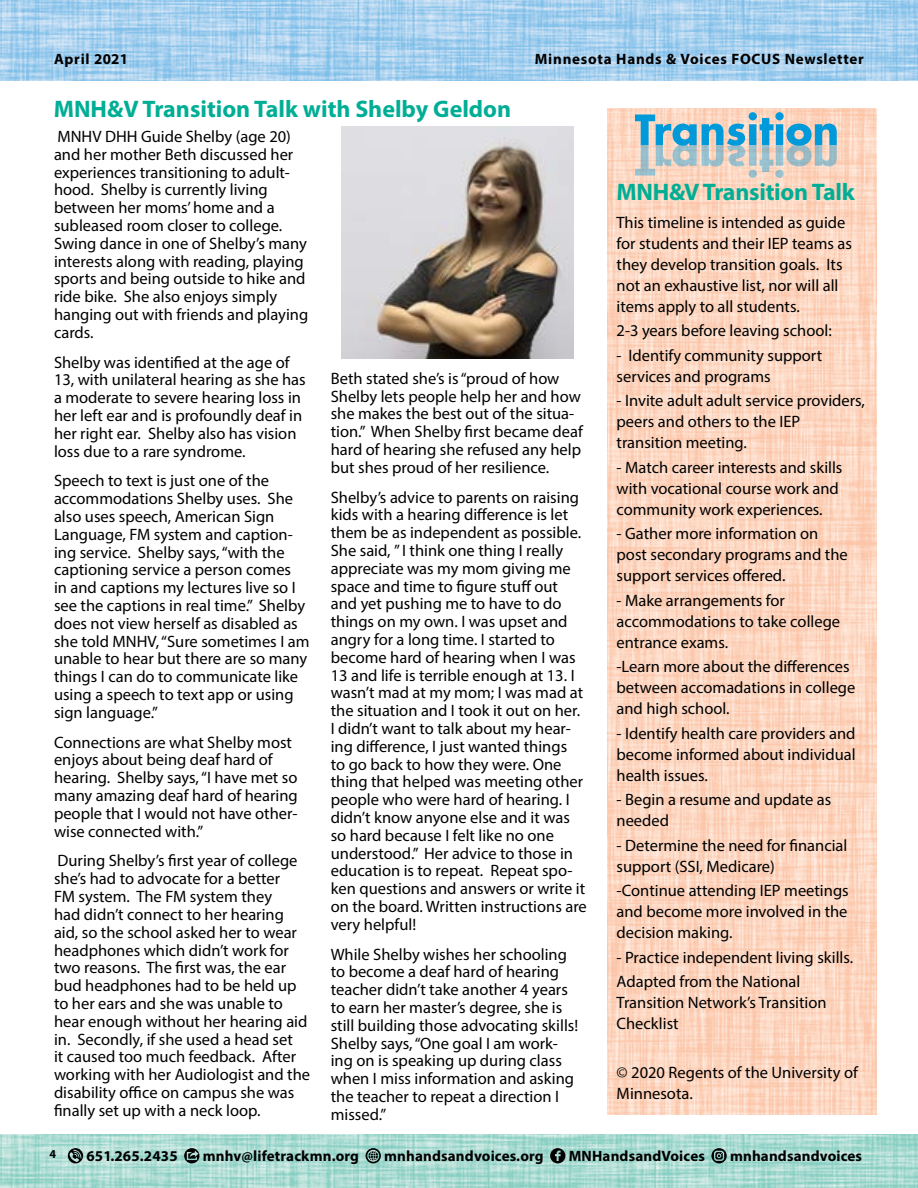
<style>
.page{position:relative;width:918px;height:1188px;background:#fff}
.page>*{position:absolute;margin:0;border:0;box-sizing:border-box;transform-origin:0 0}
.t1{font:700 24px "Myriad Pro";color:#00ae95}
.t2{font:16.5px/17.9px "Myriad Pro";color:#000}
.t3{font:700 15px "Myriad Pro";letter-spacing:.01em;color:#000}
.t4{font:700 15px "Myriad Pro";letter-spacing:.05em;color:#000}
.t5{font:700 15px "Myriad Pro";letter-spacing:.045em;color:#000}
.t6{font:700 12px "Myriad Pro";color:#000}
</style>
<div class="page">
<img style="left:0;top:0;width:918px;height:81px">
<img style="left:0;top:1134px;width:917px;height:54px">
<svg style="left:68px;top:1148px;width:15px;height:15px"></svg>
<svg style="left:184px;top:1148px;width:16px;height:15px"></svg>
<svg style="left:366px;top:1148px;width:15px;height:15px"></svg>
<svg style="left:550px;top:1148px;width:15px;height:15px"></svg>
<svg style="left:711px;top:1148px;width:16px;height:15px"></svg>
<img style="left:608px;top:108px;width:269px;height:1007px">
<svg style="left:635px;top:112px;width:202px;height:66px;background:#b0c3c7"></svg>
<img style="left:341px;top:127px;width:232px;height:231px">
<p class="t5" style="left:54px;top:50px;width:76px">April 2021</p>
<p class="t4" style="left:535px;top:50px;width:331px">Minnesota Hands &amp; Voices FOCUS Newsletter</p>
<h1 class="t1" style="left:54px;top:93px;width:459px">MNH&amp;V Transition Talk with Shelby Geldon</h1>
<p class="t2" style="left:54px;top:127px;width:256px">MNHV DHH Guide Shelby (age 20) and her mother Beth discussed her experiences transitioning to adult&shy;hood. Shelby is currently living between her moms’ home and a subleased room closer to college.<br>Swing dance in one of Shelby’s many interests along with reading, playing sports and being outside to hike and ride bike. She also enjoys simply hanging out with friends and playing cards.</p>
<p class="t2" style="left:54px;top:353px;width:253px">Shelby was identified at the age of 13, with unilateral hearing as she has a moderate to severe hearing loss in her left ear and is profoundly deaf in her right ear. Shelby also has vision loss due to a rare syndrome.</p>
<p class="t2" style="left:54px;top:472px;width:257px">Speech to text is just one of the accommodations Shelby uses. She also uses speech, American Sign<br>Language, FM system and caption&shy;ing service. Shelby says, “with the captioning service a person comes<br>in and captions my lectures live so I see the captions in real time.” Shelby does not view herself as disabled as she told MNHV, “Sure sometimes I am unable to hear but there are so many things I can do to communicate like using a speech to text app or using sign language.”</p>
<p class="t2" style="left:54px;top:733px;width:245px">Connections are what Shelby most enjoys about being deaf hard of hearing. Shelby says, “I have met so many amazing deaf hard of hearing people that I would not have other&shy;wise connected with.”</p>
<p class="t2" style="left:54px;top:852px;width:258px">During Shelby’s first year of college she’s had to advocate for a better<br>FM system. The FM system they<br>had didn’t connect to her hearing aid, so the school asked her to wear headphones which didn’t work for two reasons. The first was, the ear bud headphones had to be held up to her ears and she was unable to hear enough without her hearing aid in. Secondly, if she used a head set<br>it caused too much feedback. After working with her Audiologist and the disability office on campus she was finally set up with a neck loop.</p>
<p class="t2" style="left:331px;top:369px;width:254px">Beth stated she’s is “proud of how Shelby lets people help her and how she makes the best out of the situa&shy;tion.” When Shelby first became deaf hard of hearing she refused any help but shes proud of her resilience.</p>
<p class="t2" style="left:331px;top:488px;width:258px">Shelby’s advice to parents on raising kids with a hearing difference is let them be as independent as possible.<br>She said, ” I think one thing I really appreciate was my mom giving me space and time to figure stuff out and yet pushing me to have to do things on my own. I was upset and angry for a long time. I started to become hard of hearing when I was 13 and life is terrible enough at 13. I wasn’t mad at my mom; I was mad at the situation and I took it out on her.<br>I didn’t want to talk about my hear&shy;ing difference, I just wanted things<br>to go back to how they were. One thing that helped was meeting other people who were hard of hearing. I didn’t know anyone else and it was so hard because I felt like no one understood.” Her advice to those in education is to repeat. Repeat spo&shy;ken questions and answers or write it on the board. Written instructions are very helpful!</p>
<p class="t2" style="left:331px;top:945px;width:249px">While Shelby wishes her schooling to become a deaf hard of hearing teacher didn’t take another 4 years to earn her master’s degree, she is still building those advocating skills!<br>Shelby says, “One goal I am work&shy;ing on is speaking up during class when I miss information and asking the teacher to repeat a direction I missed.”</p>
<h1 class="t1" style="left:617px;top:176px;width:240px">MNH&amp;V Transition Talk</h1>
<p class="t2" style="left:617px;top:211px;width:237px;line-height:21px">This timeline is intended as guide for students and their IEP teams as they develop transition goals. Its not an exhaustive list, nor will all items apply to all students.</p>
<p class="t2" style="left:617px;top:322px;width:217px">2-3 years before leaving school:</p>
<p class="t2" style="left:617px;top:344px;width:207px;line-height:21px">- Identify community support services and programs</p>
<p class="t2" style="left:617px;top:390px;width:250px;line-height:21px">- Invite adult adult service providers, peers and others to the IEP transition meeting.</p>
<p class="t2" style="left:617px;top:456px;width:227px;line-height:21px">- Match career interests and skills with vocational course work and community work experiences.</p>
<p class="t2" style="left:617px;top:523px;width:233px;line-height:21px">- Gather more information on post secondary programs and the support services offered.</p>
<p class="t2" style="left:617px;top:590px;width:225px;line-height:21px">- Make arrangements for accommodations to take college entrance exams.</p>
<p class="t2" style="left:617px;top:656px;width:240px;line-height:21px">-Learn more about the differences between accomadations in college and high school.</p>
<p class="t2" style="left:617px;top:723px;width:241px;line-height:21px;text-align:justify">- Identify health care providers and become informed about individual health issues.</p>
<p class="t2" style="left:617px;top:789px;width:216px;line-height:21px">- Begin a resume and update as needed</p>
<p class="t2" style="left:617px;top:835px;width:232px;line-height:21px">- Determine the need for financial support (SSI, Medicare)</p>
<p class="t2" style="left:617px;top:880px;width:234px;line-height:21px;text-align:justify">-Continue attending IEP meetings and become more involved in the decision making.</p>
<p class="t2" style="left:617px;top:945px;width:238px;line-height:24.5px">- Practice independent living skills.<br>Adapted from the National</p>
<p class="t2" style="left:617px;top:992px;width:212px;line-height:21px">Transition Network’s Transition<br>Checklist</p>
<p class="t2" style="left:617px;top:1062px;width:243px;line-height:21px">© 2020 Regents of the University of<br>Minnesota.</p>
<p class="t6" style="left:50px;top:1146px;width:8px">4</p>
<p class="t3" style="left:86px;top:1146px;width:93px">651.265.2435</p>
<p class="t3" style="left:203px;top:1146px;width:158px">mnhv@lifetrackmn.org</p>
<p class="t3" style="left:384px;top:1146px;width:161px">mnhandsandvoices.org</p>
<p class="t3" style="left:569px;top:1146px;width:138px">MNHandsandVoices</p>
<p class="t3" style="left:730px;top:1146px;width:134px">mnhandsandvoices</p>
</div>
